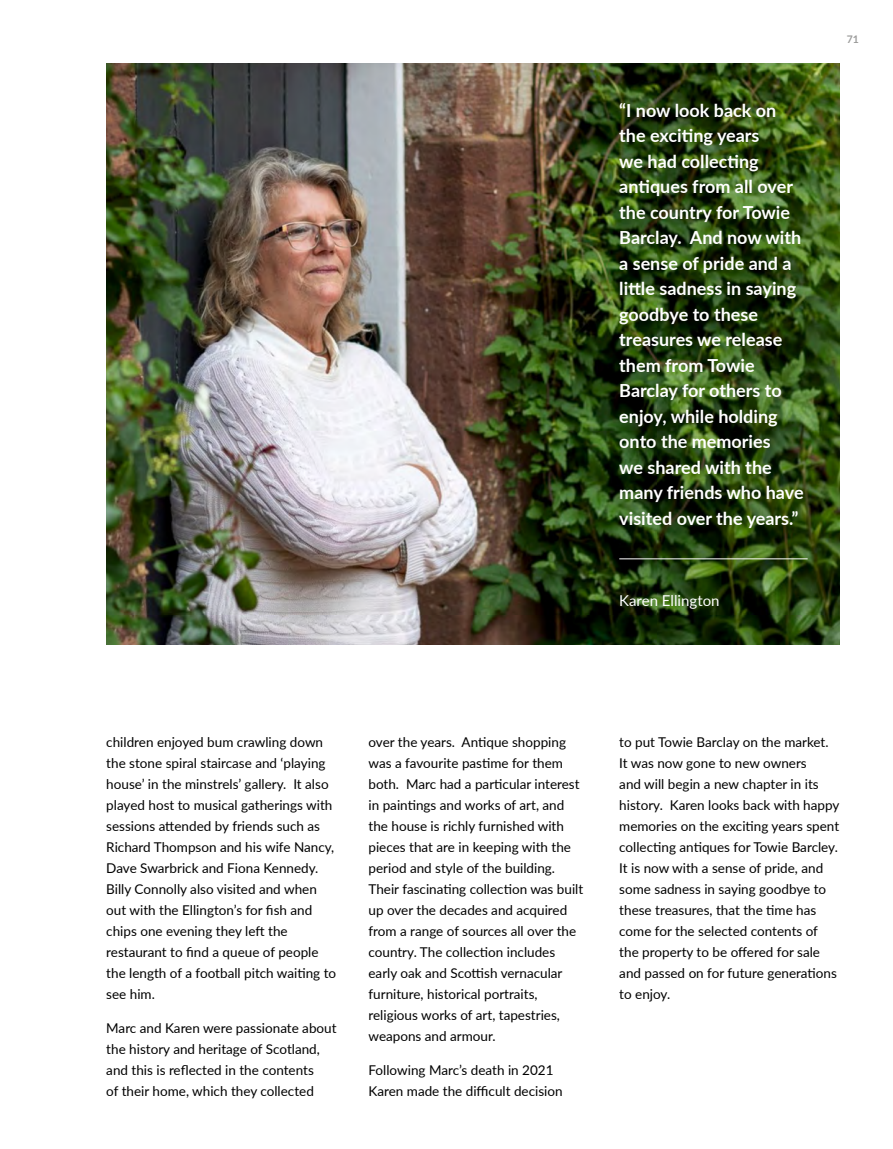
<style>
.page{position:relative;width:893px;height:1149px;background:#fff}
.page>*{position:absolute;margin:0;border:0;box-sizing:border-box;transform-origin:0 0}
.t1{font:700 18px/25.5px "Lato";color:#fff}
.Caption_lot_no{font:15px "Lato";color:#fff}
.Flyer_Body{font:13.5px/21px "Lato";color:#000}
.t2{font:700 10.5px "Lato";color:#9d9d9c}
</style>
<div class="page">
<img style="left:106px;top:64px;width:734px;height:579px">
<hr style="left:619px;top:558px;width:189px;height:1px;background:#fff">
<p class="t1" style="left:619px;top:96px;width:186px">“I now look back on the exciting years<br>we had collecting antiques from all over the country for Towie<br>Barclay. And now with a sense of pride and a little sadness in saying goodbye to these treasures we release them from Towie<br>Barclay for others to enjoy, while holding onto the memories<br>we shared with the many friends who have visited over the years.”</p>
<p class="Caption_lot_no" style="left:619px;top:589px;width:102px">Karen Ellington</p>
<p class="t2" style="left:847px;top:31px;width:14px">71</p>
<p class="Flyer_Body" style="left:106px;top:730px;width:231px">children enjoyed bum crawling down the stone spiral staircase and ‘playing house’ in the minstrels’ gallery. It also played host to musical gatherings with sessions attended by friends such as Richard Thompson and his wife Nancy, Dave Swarbrick and Fiona Kennedy.<br>Billy Connolly also visited and when out with the Ellington’s for fish and chips one evening they left the restaurant to find a queue of people the length of a football pitch waiting to see him.</p>
<p class="Flyer_Body" style="left:106px;top:1016px;width:232px">Marc and Karen were passionate about the history and heritage of Scotland, and this is reflected in the contents<br>of their home, which they collected</p>
<p class="Flyer_Body" style="left:368px;top:730px;width:216px">over the years. Antique shopping was a favourite pastime for them both. Marc had a particular interest in paintings and works of art, and the house is richly furnished with pieces that are in keeping with the period and style of the building.<br>Their fascinating collection was built up over the decades and acquired from a range of sources all over the country. The collection includes early oak and Scottish vernacular furniture, historical portraits, religious works of art, tapestries, weapons and armour.</p>
<p class="Flyer_Body" style="left:368px;top:1058px;width:196px">Following Marc’s death in 2021<br>Karen made the difficult decision</p>
<p class="Flyer_Body" style="left:619px;top:730px;width:222px">to put Towie Barclay on the market.<br>It was now gone to new owners<br>and will begin a new chapter in its history. Karen looks back with happy memories on the exciting years spent collecting antiques for Towie Barcley.<br>It is now with a sense of pride, and some sadness in saying goodbye to these treasures, that the time has come for the selected contents of the property to be offered for sale and passed on for future generations to enjoy.</p>
</div>
